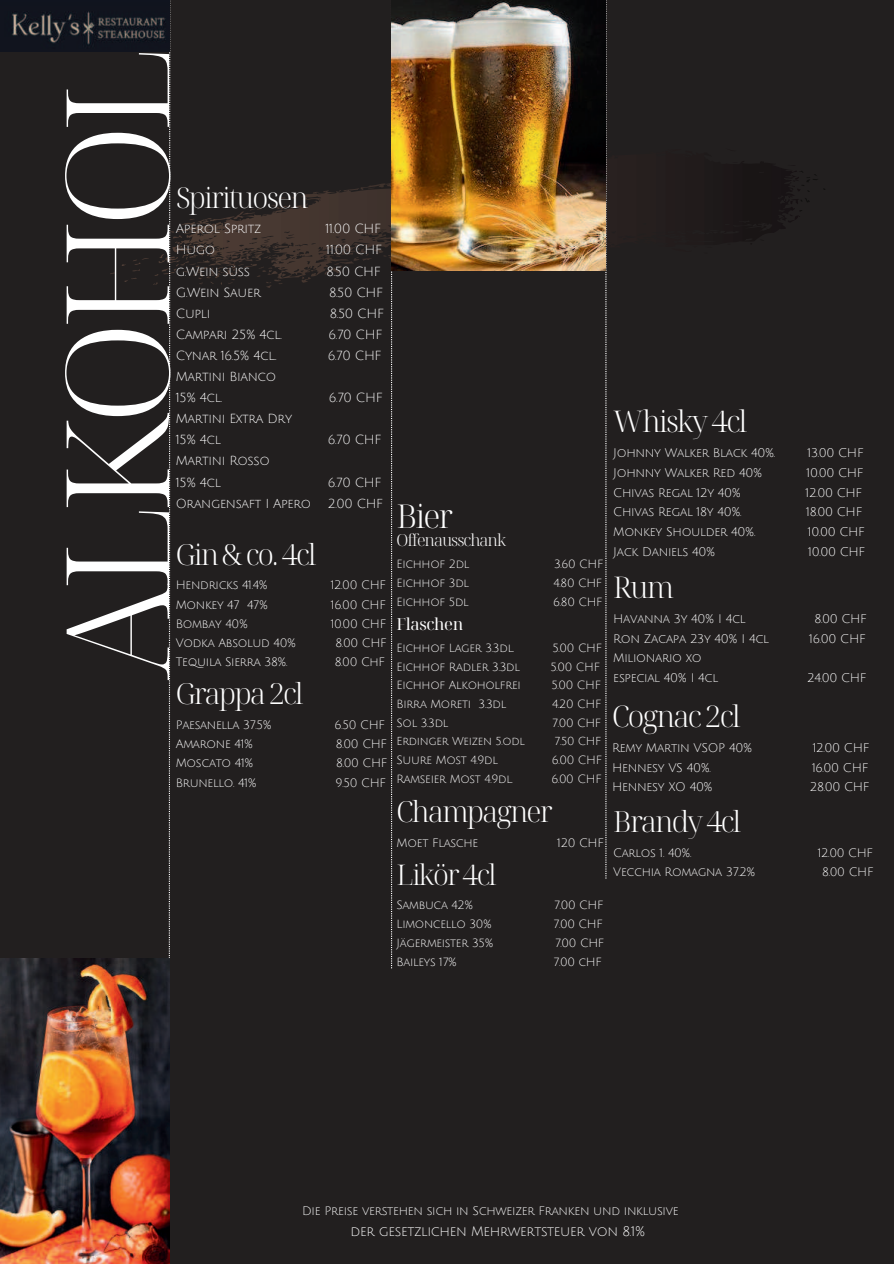
<style>
.page{position:relative;width:894px;height:1264px;background:#fff}
.page>*{position:absolute;margin:0;border:0;box-sizing:border-box;transform-origin:0 0}
.t1{font:300 143.25px "Noto Serif Display";letter-spacing:-.06em;color:#fff}
.t2{font:300 32.7px "Noto Serif Display";color:#fff}
.t3{font:300 29.7px "Noto Serif Display";letter-spacing:-.06em;color:#fff}
.t4{font:300 28.95px "Noto Serif Display";letter-spacing:-.06em;color:#fff}
.t5{font:300 28.65px "Noto Serif Display";letter-spacing:-.06em;color:#fff}
.t6{font:300 28.35px "Noto Serif Display";letter-spacing:-.06em;color:#fff}
.t7{font:300 16.5px "Noto Serif Display";letter-spacing:-.06em;color:#fff}
.t8{font:16.5px "Noto Serif Display";letter-spacing:-.025em;color:#fff}
.t9{font:13.5px "Julius Sans One";letter-spacing:-.025em;color:#fff}
.t10{font:12.75px/21.1px "Julius Sans One";letter-spacing:-.025em;color:#fff}
.t11{font:12.6px "Julius Sans One";letter-spacing:-.025em;color:#fff}
.t12{font:12.15px/19.8px "Julius Sans One";letter-spacing:-.025em;color:#fff}
.t13{font:12px "Julius Sans One";letter-spacing:-.025em;color:#fff}
.t14{font:11.85px "Julius Sans One";letter-spacing:-.025em;color:#fff}
.t15{font:11.55px "Julius Sans One";letter-spacing:-.025em;color:#fff}
.t16{font:11.25px "Julius Sans One";letter-spacing:-.025em;color:#fff}
</style>
<div class="page">
<div style="left:0;top:0;width:893px;height:1263px;background:#221f1f"></div>
<img style="left:136px;top:146px;width:681px;height:102px">
<svg style="left:168px;top:0;width:2px;height:1263px"></svg>
<svg style="left:391px;top:270px;width:1px;height:698px"></svg>
<svg style="left:605px;top:0;width:1px;height:878px"></svg>
<img style="left:0;top:0;width:169px;height:52px">
<img style="left:391px;top:0;width:214px;height:270px">
<img style="left:0;top:958px;width:169px;height:305px">
<h1 class="t1" style="left:20px;top:680px;width:635px;rotate:-90deg">ALKOHOL</h1>
<h3 class="t5" style="left:176px;top:178px;width:134px">Spirituosen</h3>
<p class="t10" style="left:176px;top:219px;width:87px">Aperol Spritz</p>
<p class="t10" style="left:325px;top:219px;width:57px">11.00 CHF</p>
<p class="t10" style="left:176px;top:240px;width:41px">Hugo</p>
<p class="t10" style="left:326px;top:240px;width:57px">11.00 CHF</p>
<p class="t10" style="left:176px;top:261px;width:76px">g.Wein süss</p>
<p class="t10" style="left:326px;top:261px;width:56px">8.50 CHF</p>
<p class="t10" style="left:176px;top:282px;width:86px">G.Wein Sauer</p>
<p class="t10" style="left:329px;top:282px;width:56px">8.50 CHF</p>
<p class="t10" style="left:176px;top:303px;width:36px">Cupli</p>
<p class="t10" style="left:330px;top:303px;width:56px">8.50 CHF</p>
<p class="t10" style="left:176px;top:324px;width:107px">Campari 25% 4cl.</p>
<p class="t10" style="left:328px;top:324px;width:55px">6.70 CHF</p>
<p class="t10" style="left:176px;top:345px;width:102px">Cynar 16.5% 4cl..</p>
<p class="t10" style="left:327px;top:345px;width:55px">6.70 CHF</p>
<p class="t10" style="left:176px;top:366px;width:102px">Martini Bianco<br>15% 4cl.</p>
<p class="t10" style="left:329px;top:387px;width:55px">6.70 CHF</p>
<p class="t10" style="left:176px;top:408px;width:118px">Martini Extra Dry<br>15% 4cl</p>
<p class="t10" style="left:327px;top:430px;width:55px">6.70 CHF</p>
<p class="t10" style="left:176px;top:451px;width:95px">Martini Rosso<br>15% 4cl</p>
<p class="t10" style="left:327px;top:472px;width:55px">6.70 CHF</p>
<p class="t11" style="left:176px;top:497px;width:137px">Orangensaft I Apero</p>
<p class="t11" style="left:328px;top:497px;width:57px">2.00 CHF</p>
<h3 class="t4" style="left:176px;top:534px;width:142px">Gin &amp; co. 4cl</h3>
<p class="t14" style="left:176px;top:579px;width:93px">Hendricks 41.4%</p>
<p class="t14" style="left:331px;top:579px;width:57px">12.00 CHF</p>
<p class="t14" style="left:176px;top:598px;width:94px">Monkey 47 47%</p>
<p class="t14" style="left:331px;top:598px;width:56px">16.00 CHF</p>
<p class="t14" style="left:176px;top:617px;width:74px">Bombay 40%</p>
<p class="t14" style="left:330px;top:617px;width:57px">10.00 CHF</p>
<p class="t14" style="left:176px;top:637px;width:122px">Vodka Absolud 40%</p>
<p class="t14" style="left:335px;top:637px;width:53px">8.00 CHF</p>
<p class="t14" style="left:176px;top:656px;width:113px">Tequila Sierra 38%.</p>
<p class="t14" style="left:334px;top:656px;width:52px">8.00 ChF</p>
<h3 class="t4" style="left:176px;top:674px;width:129px">Grappa 2cl</h3>
<p class="t14" style="left:176px;top:718px;width:97px">Paesanella 37.5%</p>
<p class="t14" style="left:334px;top:718px;width:52px">6.50 CHF</p>
<p class="t14" style="left:176px;top:738px;width:79px">Amarone 41%</p>
<p class="t14" style="left:336px;top:738px;width:53px">8.00 CHF</p>
<p class="t14" style="left:176px;top:757px;width:79px">Moscato 41%</p>
<p class="t14" style="left:336px;top:757px;width:53px">8.00 CHF</p>
<p class="t14" style="left:176px;top:776px;width:82px">Brunello. 41%</p>
<p class="t14" style="left:335px;top:776px;width:52px">9.50 CHF</p>
<h2 class="t2" style="left:396px;top:494px;width:58px">Bier</h2>
<h3 class="t7" style="left:396px;top:529px;width:111px">Offenausschank</h3>
<p class="t15" style="left:396px;top:558px;width:74px">Eichhof 2dl</p>
<p class="t15" style="left:554px;top:558px;width:51px">3.60 CHF</p>
<p class="t15" style="left:396px;top:577px;width:74px">Eichhof 3dl</p>
<p class="t15" style="left:553px;top:577px;width:50px">4.80 CHF</p>
<p class="t15" style="left:396px;top:596px;width:74px">Eichhof 5dl</p>
<p class="t15" style="left:553px;top:596px;width:51px">6.80 CHF</p>
<h3 class="t8" style="left:396px;top:613px;width:68px">Flaschen</h3>
<p class="t15" style="left:396px;top:642px;width:119px">Eichhof Lager 3.3dl.</p>
<p class="t15" style="left:552px;top:642px;width:51px">5.00 CHF</p>
<p class="t15" style="left:396px;top:660px;width:125px">Eichhof Radler 3.3dl</p>
<p class="t15" style="left:550px;top:660px;width:51px">5.00 CHF</p>
<p class="t15" style="left:396px;top:679px;width:126px">Eichhof Alkoholfrei</p>
<p class="t15" style="left:551px;top:679px;width:51px">5.00 CHF</p>
<p class="t15" style="left:396px;top:698px;width:111px">Birra Moreti 3.3dl</p>
<p class="t15" style="left:552px;top:698px;width:51px">4.20 CHF</p>
<p class="t15" style="left:396px;top:717px;width:53px">Sol 3.3dl</p>
<p class="t15" style="left:552px;top:717px;width:51px">7.00 CHF</p>
<p class="t16" style="left:396px;top:735px;width:130px">Erdinger Weizen 5.odl</p>
<p class="t16" style="left:554px;top:735px;width:48px">7.50 CHF</p>
<p class="t15" style="left:396px;top:754px;width:103px">Suure Most 4.9dl</p>
<p class="t15" style="left:551px;top:754px;width:52px">6.00 CHF</p>
<p class="t15" style="left:396px;top:773px;width:118px">Ramseier Most 4.9dl.</p>
<p class="t15" style="left:551px;top:773px;width:52px">6.00 CHF</p>
<h3 class="t4" style="left:396px;top:792px;width:157px">Champagner</h3>
<p class="t14" style="left:396px;top:836px;width:83px">Moet Flasche</p>
<p class="t14" style="left:557px;top:836px;width:48px">120 CHF</p>
<h3 class="t6" style="left:396px;top:855px;width:101px">Likör 4cl</h3>
<p class="t15" style="left:396px;top:899px;width:78px">Sambuca 42%</p>
<p class="t15" style="left:554px;top:899px;width:51px">7.00 CHF</p>
<p class="t15" style="left:396px;top:917px;width:97px">Limoncello 30%</p>
<p class="t15" style="left:553px;top:917px;width:51px">7.00 CHF</p>
<p class="t15" style="left:396px;top:936px;width:98px">Jägermeister 35%</p>
<p class="t15" style="left:555px;top:936px;width:51px">7.00 CHF</p>
<p class="t15" style="left:396px;top:955px;width:62px">Baileys 17%</p>
<p class="t15" style="left:553px;top:955px;width:50px">7.00 cHF</p>
<h3 class="t3" style="left:613px;top:401px;width:135px">Whisky 4cl</h3>
<p class="t12" style="left:613px;top:443px;width:163px">Johnny Walker Black 40%.</p>
<p class="t12" style="left:807px;top:443px;width:58px">13.00 CHF</p>
<p class="t12" style="left:613px;top:463px;width:150px">Johnny Walker Red 40%</p>
<p class="t12" style="left:806px;top:463px;width:59px">10.00 CHF</p>
<p class="t12" style="left:613px;top:483px;width:129px">Chivas Regal 12y 40%</p>
<p class="t12" style="left:805px;top:483px;width:58px">12.00 CHF</p>
<p class="t12" style="left:613px;top:502px;width:130px">Chivas Regal 18y 40%.</p>
<p class="t12" style="left:806px;top:502px;width:58px">18.00 CHF</p>
<p class="t12" style="left:613px;top:522px;width:143px">Monkey Shoulder 40%.</p>
<p class="t12" style="left:807px;top:522px;width:59px">10.00 CHF</p>
<p class="t12" style="left:613px;top:542px;width:103px">Jack Daniels 40%</p>
<p class="t12" style="left:808px;top:542px;width:59px">10.00 CHF</p>
<h3 class="t3" style="left:613px;top:567px;width:62px">Rum</h3>
<p class="t12" style="left:613px;top:609px;width:134px">Havanna 3y 40% I 4cl</p>
<p class="t12" style="left:814px;top:609px;width:54px">8.00 CHF</p>
<p class="t12" style="left:613px;top:629px;width:157px">Ron Zacapa 23y 40% I 4cl</p>
<p class="t12" style="left:809px;top:629px;width:58px">16.00 CHF</p>
<p class="t12" style="left:613px;top:648px;width:106px">Milionario xo especial 40% I 4cl</p>
<p class="t12" style="left:807px;top:668px;width:61px">24.00 CHF</p>
<h3 class="t3" style="left:612px;top:696px;width:130px">Cognac 2cl</h3>
<p class="t12" style="left:612px;top:738px;width:141px">Remy Martin VSOP 40%</p>
<p class="t12" style="left:812px;top:738px;width:58px">12.00 CHF</p>
<p class="t12" style="left:612px;top:758px;width:100px">Hennesy VS 40%.</p>
<p class="t12" style="left:811px;top:758px;width:58px">16.00 CHF</p>
<p class="t12" style="left:612px;top:777px;width:102px">Hennesy XO 40%</p>
<p class="t12" style="left:809px;top:777px;width:61px">28.00 CHF</p>
<h3 class="t4" style="left:613px;top:802px;width:129px">Brandy 4cl</h3>
<p class="t14" style="left:613px;top:846px;width:80px">Carlos 1. 40%.</p>
<p class="t14" style="left:817px;top:846px;width:57px">12.00 CHF</p>
<p class="t14" style="left:613px;top:865px;width:143px">Vecchia Romagna 37.2%</p>
<p class="t14" style="left:822px;top:865px;width:53px">8.00 CHF</p>
<p class="t13" style="left:302px;top:1204px;width:378px">Die Preise verstehen sich in Schweizer Franken und inklusive</p>
<p class="t9" style="left:350px;top:1224px;width:296px">der gesetzlichen Mehrwertsteuer von 8.1%</p>
</div>
